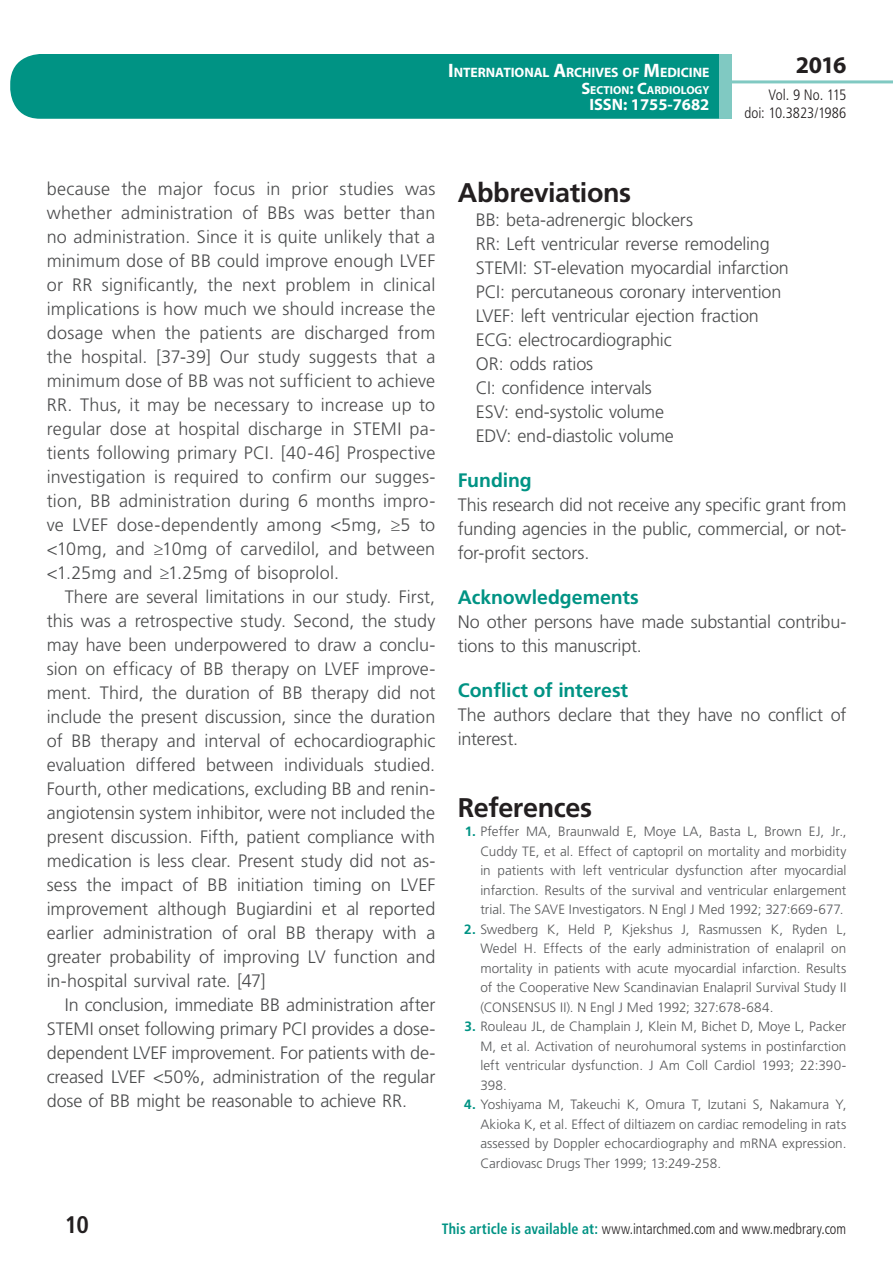
<style>
.page{position:relative;width:893px;height:1263px;background:#fff}
.page>*{position:absolute;margin:0;border:0;box-sizing:border-box;transform-origin:0 0}
.t1{font:700 27px "Frutiger LT Std";letter-spacing:-.015em;color:#231f20}
.t2{font:700 24px "Myriad Pro";color:#231f20}
.t3{font:700 condensed 24px "Frutiger LT Std";color:#231f20}
.t4{font:700 19.5px "Frutiger LT Std";letter-spacing:-.005em;color:#009384}
.t5{font:300 18px/24px "Frutiger LT Std";letter-spacing:-.01em;color:#4b4c4d;text-align:justify}
.t6{font:700 16.5px "Myriad Pro";color:#fff}
.t7{font:300 condensed 15px "Frutiger LT Std";letter-spacing:.005em;color:#231f20;scale:.94 1}
.t8{font:300 condensed 15px/18px "Frutiger LT Std";letter-spacing:.005em;color:#231f20;text-align:right}
.t9{font:700 13.65px "Myriad Pro";letter-spacing:-.005em;color:#fff}
.t10{font:300 13.5px/19.5px "Frutiger LT Std";color:#57585a;text-align:justify}
.t11{font:700 11.55px "Myriad Pro";color:#fff}
.s1{font-size:19.5px}
.s2{font-size:16.5px}
.s3{font-weight:700;color:#009384}
</style>
<div class="page">
<div style="left:10px;top:54px;width:775px;height:65px;background:#009384;border-radius:30px"></div>
<div style="left:732px;top:0;width:161px;height:157px;background:#fff"></div>
<hr style="left:730px;top:80px;width:163px;height:3px;background:#80c9c2">
<div style="left:719px;top:54px;width:13px;height:65px;background:#80c9c2"></div>
<p class="t9" style="left:448px;top:64px;width:263px"><span class="s1">I</span>NTERNATIONAL <span class="s1">A</span>RCHIVES OF <span class="s1">M</span>EDICINE</p>
<p class="t11" style="left:581px;top:82px;width:130px"><span class="s2">S</span>ECTION<span class="s2">: C</span>ARDIOLOGY</p>
<p class="t6" style="left:589px;top:94px;width:122px">ISSN: 1755-7682</p>
<h2 class="t2" style="left:796px;top:49px;width:52px">2016</h2>
<p class="t8" style="left:744px;top:86px;width:103px">Vol. 9 No. 115 doi: 10.3823/1986</p>
<p class="t5" style="left:47px;top:177px;width:390px">because the major focus in prior studies was whether administration of BBs was better than no administration. Since it is quite unlikely that a minimum dose of BB could improve enough LVEF or RR significantly, the next problem in clinical implications is how much we should increase the dosage when the patients are discharged from the hospital. [37-39] Our study suggests that a minimum dose of BB was not sufficient to achieve RR. Thus, it may be necessary to increase up to regular dose at hospital discharge in STEMI pa&shy;tients following primary PCI. [40-46] Prospective investigation is required to confirm our sugges&shy;tion, BB administration during 6 months impro&shy;ve LVEF dose-dependently among &lt;5mg, ≥5 to &lt;10mg, and ≥10mg of carvedilol, and between &lt;1.25mg and ≥1.25mg of bisoprolol.</p>
<p class="t5" style="left:47px;top:585px;width:390px;text-indent:18px">There are several limitations in our study. First, this was a retrospective study. Second, the study may have been underpowered to draw a conclu&shy;sion on efficacy of BB therapy on LVEF improve&shy;ment. Third, the duration of BB therapy did not include the present discussion, since the duration of BB therapy and interval of echocardiographic evaluation differed between individuals studied.<br>Fourth, other medications, excluding BB and renin&shy;angiotensin system inhibitor, were not included the present discussion. Fifth, patient compliance with medication is less clear. Present study did not as&shy;sess the impact of BB initiation timing on LVEF improvement although Bugiardini et al reported earlier administration of oral BB therapy with a greater probability of improving LV function and in-hospital survival rate. [47]</p>
<p class="t5" style="left:47px;top:993px;width:390px;text-indent:18px">In conclusion, immediate BB administration after STEMI onset following primary PCI provides a dose&shy;dependent LVEF improvement. For patients with de&shy;creased LVEF &lt;50%, administration of the regular dose of BB might be reasonable to achieve RR.</p>
<h1 class="t1" style="left:458px;top:176px;width:175px">Abbreviations</h1>
<p class="t5" style="left:476px;top:208px;width:315px;text-align:left">BB: beta-adrenergic blockers<br>RR: Left ventricular reverse remodeling<br>STEMI: ST-elevation myocardial infarction<br>PCI: percutaneous coronary intervention<br>LVEF: left ventricular ejection fraction<br>ECG: electrocardiographic<br>OR: odds ratios<br>CI: confidence intervals<br>ESV: end-systolic volume<br>EDV: end-diastolic volume</p>
<p class="t4" style="left:458px;top:468px;width:76px">Funding</p>
<p class="t5" style="left:458px;top:493px;width:390px">This research did not receive any specific grant from funding agencies in the public, commercial, or not&shy;for-profit sectors.</p>
<p class="t4" style="left:458px;top:585px;width:183px">Acknowledgements</p>
<p class="t5" style="left:458px;top:610px;width:390px">No other persons have made substantial contribu&shy;tions to this manuscript.</p>
<p class="t4" style="left:458px;top:678px;width:172px">Conflict of interest</p>
<p class="t5" style="left:458px;top:703px;width:390px">The authors declare that they have no conflict of interest.</p>
<h1 class="t1" style="left:458px;top:791px;width:136px">References</h1>
<p class="t10" style="left:480px;top:822px;width:368px;text-indent:-16px"><span class="s3">1.</span> Pfeffer MA, Braunwald E, Moye LA, Basta L, Brown EJ, Jr., Cuddy TE, et al. Effect of captopril on mortality and morbidity in patients with left ventricular dysfunction after myocardial infarction. Results of the survival and ventricular enlargement trial. The SAVE Investigators. N Engl J Med 1992; 327:669-677.</p>
<p class="t10" style="left:480px;top:919px;width:368px;text-indent:-16px"><span class="s3">2.</span> Swedberg K, Held P, Kjekshus J, Rasmussen K, Ryden L, Wedel H. Effects of the early administration of enalapril on mortality in patients with acute myocardial infarction. Results of the Cooperative New Scandinavian Enalapril Survival Study II (CONSENSUS II). N Engl J Med 1992; 327:678-684.</p>
<p class="t10" style="left:480px;top:1017px;width:368px;text-indent:-16px"><span class="s3">3.</span> Rouleau JL, de Champlain J, Klein M, Bichet D, Moye L, Packer M, et al. Activation of neurohumoral systems in postinfarction left ventricular dysfunction. J Am Coll Cardiol 1993; 22:390- 398.</p>
<p class="t10" style="left:480px;top:1095px;width:368px;text-indent:-16px"><span class="s3">4.</span> Yoshiyama M, Takeuchi K, Omura T, Izutani S, Nakamura Y, Akioka K, et al. Effect of diltiazem on cardiac remodeling in rats assessed by Doppler echocardiography and mRNA expression.<br>Cardiovasc Drugs Ther 1999; 13:249-258.</p>
<h2 class="t3" style="left:65px;top:1210px;width:26px">10</h2>
<p class="t7" style="left:442px;top:1220px;width:432px"><span class="s3">This article is available at:</span> www.intarchmed.com and www.medbrary.com</p>
</div>
